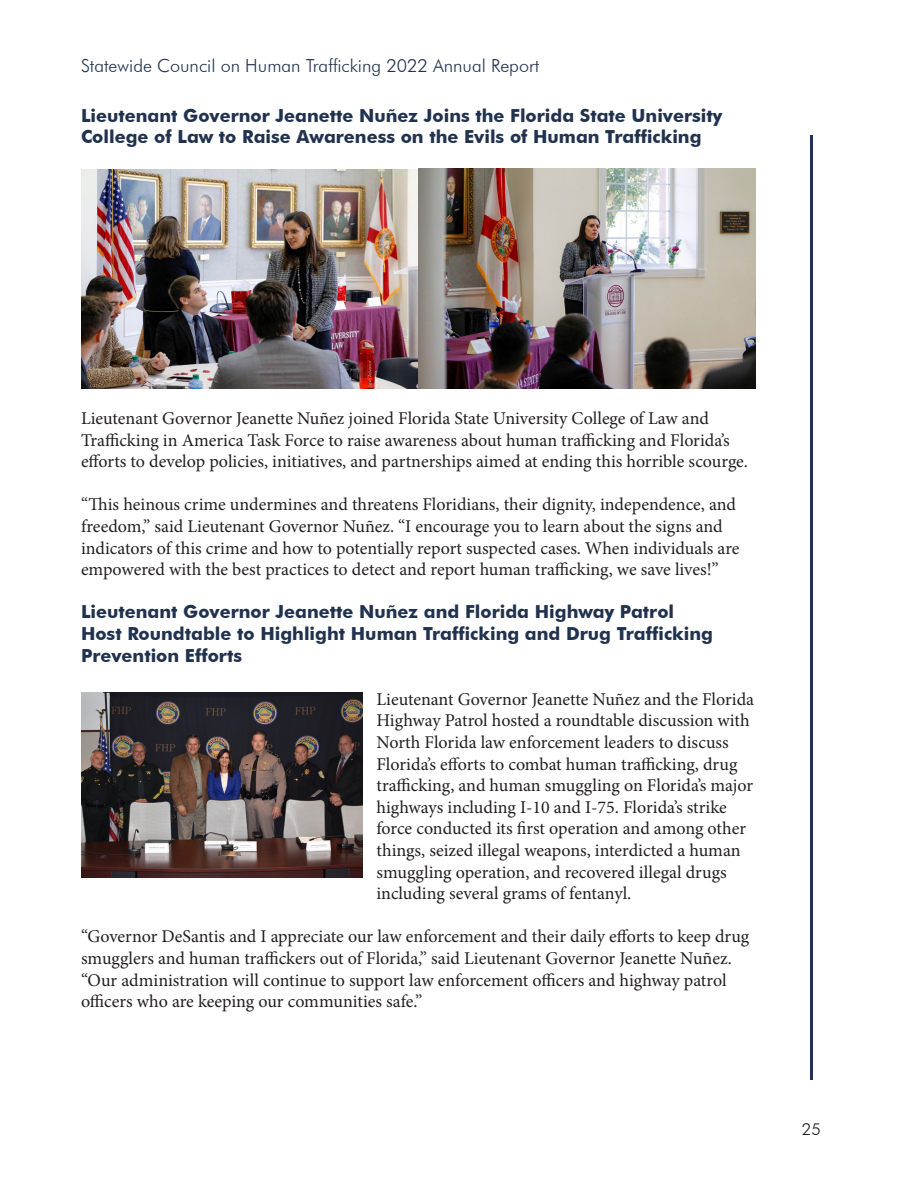
<style>
.page{position:relative;width:918px;height:1188px;background:#fff}
.page>*{position:absolute;margin:0;border:0;box-sizing:border-box;transform-origin:0 0}
.t1{font:18px/21.6px "Minion Pro";color:#231f20}
.Sub_header{font:700 18px/21.6px "Futura BT";color:#21324f}
.t2{font:300 18px "Futura BT";color:#21324f}
.t3{font:300 16.5px "Futura BT";color:#231f20}
</style>
<div class="page">
<hr style="left:810px;top:135px;width:3px;height:945px;background:#21324f">
<img style="left:81px;top:693px;width:282px;height:185px">
<img style="left:81px;top:168px;width:675px;height:221px">
<p class="t2" style="left:81px;top:55px;width:460px">Statewide Council on Human Trafficking 2022 Annual Report</p>
<p class="Sub_header" style="left:81px;top:104px;width:643px">Lieutenant Governor Jeanette Nuñez Joins the Florida State University<br>College of Law to Raise Awareness on the Evils of Human Trafficking</p>
<p class="t1" style="left:81px;top:408px;width:668px">Lieutenant Governor Jeanette Nuñez joined Florida State University College of Law and<br>Trafficking in America Task Force to raise awareness about human trafficking and Florida’s efforts to develop policies, initiatives, and partnerships aimed at ending this horrible scourge.</p>
<p class="t1" style="left:81px;top:494px;width:660px">“This heinous crime undermines and threatens Floridians, their dignity, independence, and freedom,” said Lieutenant Governor Nuñez. “I encourage you to learn about the signs and indicators of this crime and how to potentially report suspected cases. When individuals are empowered with the best practices to detect and report human trafficking, we save lives!”</p>
<p class="Sub_header" style="left:81px;top:601px;width:634px">Lieutenant Governor Jeanette Nuñez and Florida Highway Patrol<br>Host Roundtable to Highlight Human Trafficking and Drug Trafficking<br>Prevention Efforts</p>
<p class="t1" style="left:376px;top:688px;width:379px">Lieutenant Governor Jeanette Nuñez and the Florida Highway Patrol hosted a roundtable discussion with North Florida law enforcement leaders to discuss Florida’s efforts to combat human trafficking, drug trafficking, and human smuggling on Florida’s major highways including I-10 and I-75. Florida’s strike force conducted its first operation and among other things, seized illegal weapons, interdicted a human smuggling operation, and recovered illegal drugs including several grams of fentanyl.</p>
<p class="t1" style="left:81px;top:926px;width:670px">“Governor DeSantis and I appreciate our law enforcement and their daily efforts to keep drug smugglers and human traffickers out of Florida,” said Lieutenant Governor Jeanette Nuñez. “Our administration will continue to support law enforcement officers and highway patrol officers who are keeping our communities safe.”</p>
<p class="t3" style="left:802px;top:1119px;width:21px">25</p>
</div>
